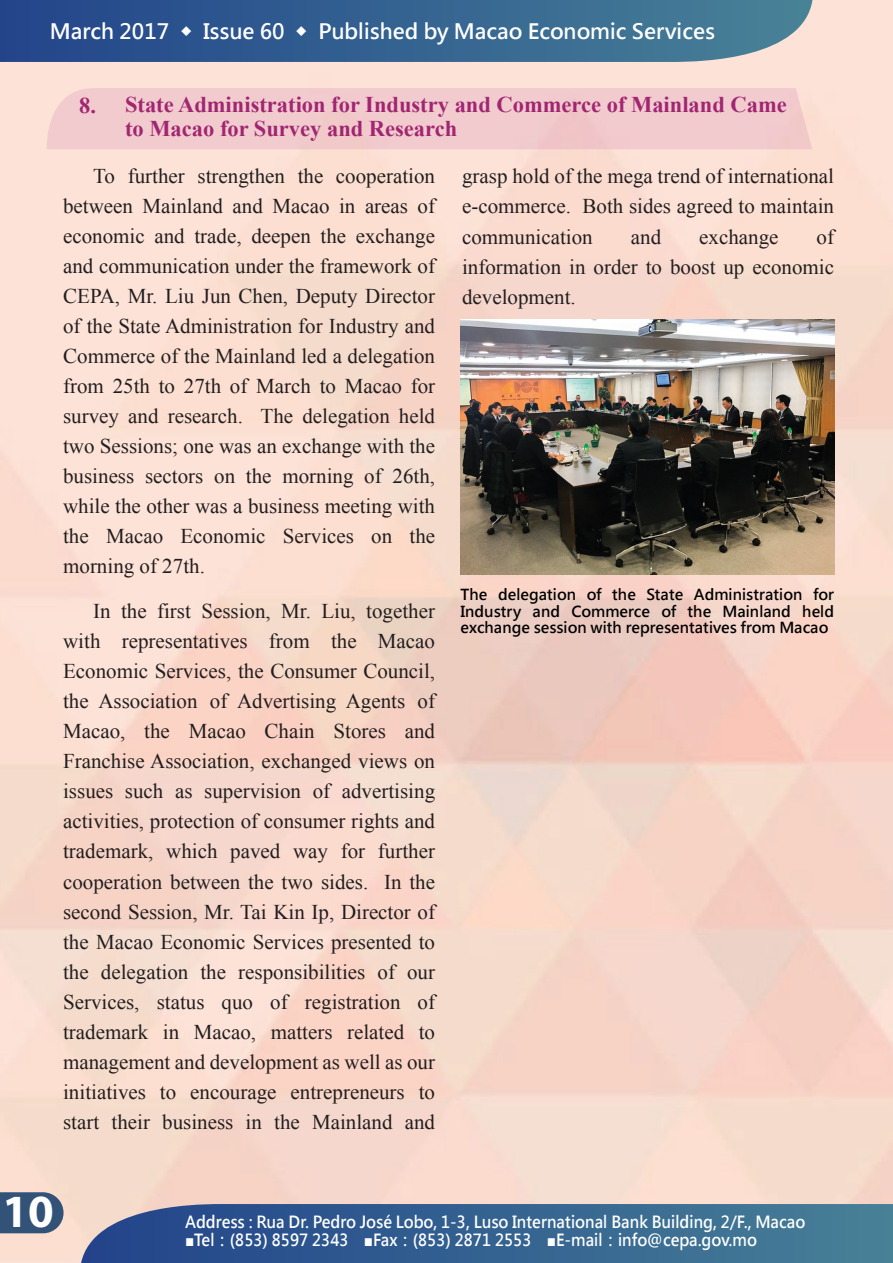
<style>
.page{position:relative;width:893px;height:1263px;background:#fff}
.page>*{position:absolute;margin:0;border:0;box-sizing:border-box;transform-origin:0 0}
.t1{font:700 46.35px "Myriad Pro";color:#fff}
.t2{font:700 22.5px/24px "Times New Roman";color:#a12672}
.t3{font:21px/30px "Times New Roman";color:#221e1f;text-align:justify}
.t4{font:700 21px "Microsoft Jheng Hei";color:#fff}
.t5{font:700 16.5px "Microsoft Jheng Hei";color:#fff;scale:.92 1}
.t6{font:700 15px/16.5px "Microsoft Jheng Hei";color:#000;text-align:justify}
</style>
<div class="page">
<img style="left:0;top:0;width:893px;height:1263px">
<svg style="left:0;top:0;width:812px;height:62px;background:#3b6692"></svg>
<svg style="left:81px;top:1204px;width:812px;height:59px;background:#3b6692"></svg>
<svg style="left:0;top:1192px;width:64px;height:41px;background:#435d7e"></svg>
<div style="left:47px;top:88px;width:765px;height:61px;background:#f2cbce"></div>
<img style="left:461px;top:319px;width:373px;height:256px">
<p class="t4" style="left:50px;top:18px;width:667px">March 2017 ◆ Issue 60 ◆ Published by Macao Economic Services</p>
<p class="t2" style="left:79px;top:93px;width:18px">8.</p>
<p class="t2" style="left:125px;top:92px;width:663px">State Administration for Industry and Commerce of Mainland Came to Macao for Survey and Research</p>
<p class="t3" style="left:63px;top:161px;width:373px;text-indent:30px">To further strengthen the cooperation between Mainland and Macao in areas of economic and trade, deepen the exchange and communication under the framework of CEPA, Mr. Liu Jun Chen, Deputy Director of the State Administration for Industry and Commerce of the Mainland led a delegation from 25th to 27th of March to Macao for survey and research. The delegation held two Sessions; one was an exchange with the business sectors on the morning of 26th, while the other was a business meeting with the Macao Economic Services on the morning of 27th.</p>
<p class="t3" style="left:63px;top:596px;width:373px;text-indent:30px">In the first Session, Mr. Liu, together with representatives from the Macao Economic Services, the Consumer Council, the Association of Advertising Agents of Macao, the Macao Chain Stores and Franchise Association, exchanged views on issues such as supervision of advertising activities, protection of consumer rights and trademark, which paved way for further cooperation between the two sides. In the second Session, Mr. Tai Kin Ip, Director of the Macao Economic Services presented to the delegation the responsibilities of our Services, status quo of registration of trademark in Macao, matters related to management and development as well as our initiatives to encourage entrepreneurs to start their business in the Mainland and</p>
<p class="t3" style="left:462px;top:161px;width:373px">grasp hold of the mega trend of international e-commerce. Both sides agreed to maintain communication</p>
<p class="t3" style="left:631px;top:221px;width:32px">and</p>
<p class="t3" style="left:699px;top:221px;width:81px">exchange</p>
<p class="t3" style="left:462px;top:221px;width:373px;text-indent:354px">of information in order to boost up economic development.</p>
<p class="t6" style="left:461px;top:587px;width:375px">The delegation of the State Administration for Industry and Commerce of the Mainland held exchange session with representatives from Macao</p>
<h1 class="t1" style="left:3px;top:1181px;width:53px">10</h1>
<p class="t5" style="left:185px;top:1211px;width:676px">Address : Rua Dr. Pedro José Lobo, 1-3, Luso International Bank Building, 2/F., Macao</p>
<p class="t5" style="left:185px;top:1229px;width:623px">■Tel：(853) 8597 2343　■Fax：(853) 2871 2553　■E-mail：info@cepa.gov.mo</p>
</div>
